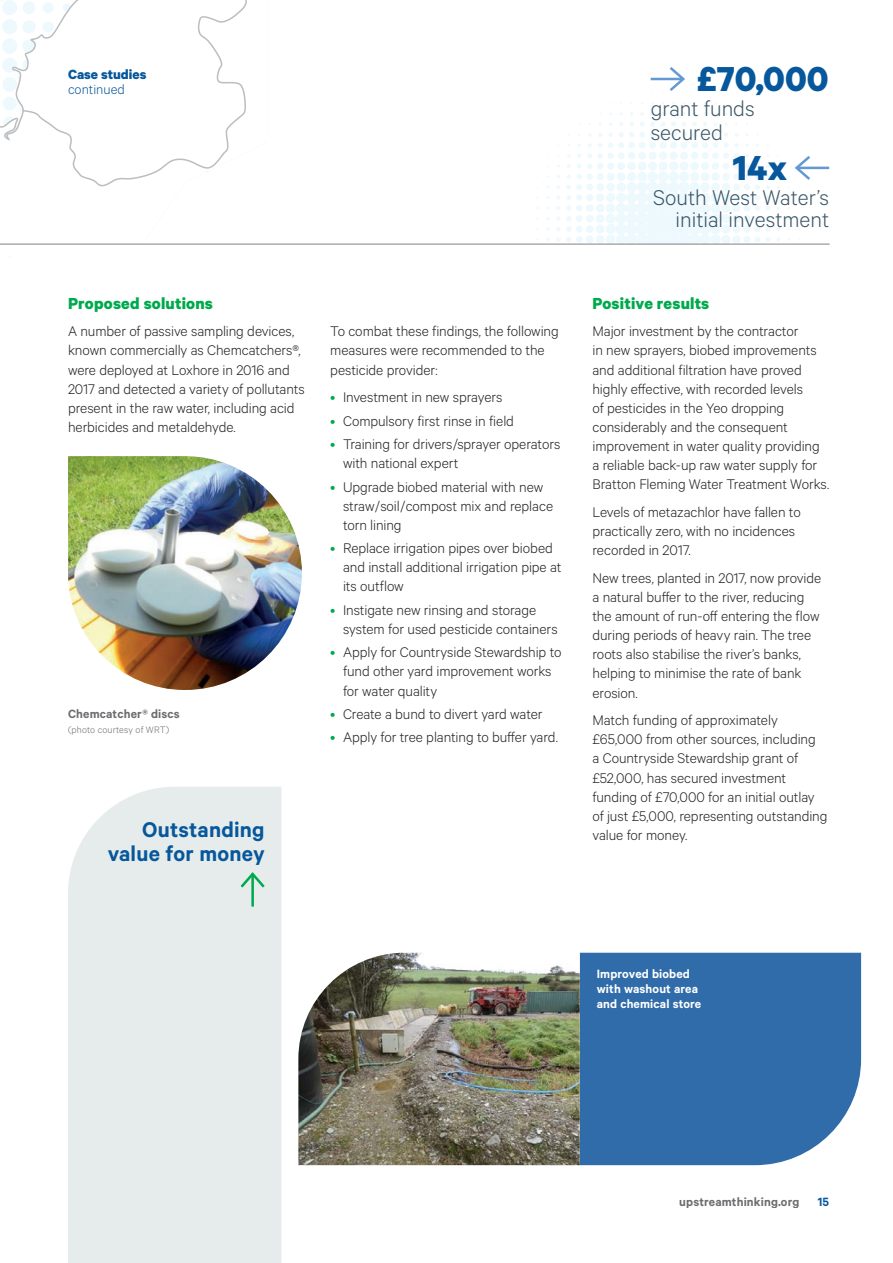
<style>
.page{position:relative;width:893px;height:1263px;background:#fff}
.page>*{position:absolute;margin:0;border:0;box-sizing:border-box;transform-origin:0 0}
.t1{font:700 39px "Calibre";color:#06579c}
.t2{font:300 24px/24px "Calibre";color:#3b5566}
.Section_header{font:600 24px/24px "Calibre";letter-spacing:.01em;color:#06579c;text-align:right}
.Sub_header{font:700 18px "Calibre";letter-spacing:.01em;color:#00a94d}
.Body{font:300 15.75px/19px "Calibre";letter-spacing:-.005em;color:#231f20}
.t3{font:700 15px "Calibre";color:#06579c}
.t4{font:300 15px "Calibre";color:#06579c}
.Captions{font:600 13.5px/15px "Calibre";letter-spacing:.01em;color:#fff}
.Captions-2{font:600 13.5px "Calibre";letter-spacing:.01em;color:#6c6d70}
.t5{font:600 13.5px "Calibre";color:#06579c}
.Captions-3{font:300 10.5px "Calibre";letter-spacing:.01em;color:#6c6d70}
.s1{color:#00a94d}
</style>
<div class="page">
<svg style="left:145px;top:0;width:120px;height:186px"></svg>
<svg style="left:0;top:0;width:145px;height:258px"></svg>
<div style="left:580px;top:953px;width:281px;height:212px;background:#306caa"></div>
<div style="left:68px;top:787px;width:213px;height:476px;background:#e6eceb"></div>
<img style="left:298px;top:953px;width:282px;height:212px">
<img style="left:68px;top:456px;width:234px;height:234px">
<svg style="left:526px;top:92px;width:284px;height:152px"></svg>
<hr style="left:0;top:244px;width:829px;height:1px;background:#808285">
<hr style="left:651px;top:78px;width:33px;height:2px;background:#6599d1">
<svg style="left:667px;top:67px;width:20px;height:27px"></svg>
<hr style="left:796px;top:167px;width:33px;height:2px;background:#6599d1">
<svg style="left:793px;top:153px;width:20px;height:30px"></svg>
<hr style="left:251px;top:874px;width:3px;height:32px;background:#00a94d">
<svg style="left:238px;top:870px;width:29px;height:20px"></svg>
<p class="t3" style="left:68px;top:65px;width:80px">Case studies</p>
<p class="t4" style="left:68px;top:81px;width:58px">continued</p>
<p class="Sub_header" style="left:68px;top:292px;width:146px">Proposed solutions</p>
<p class="Body" style="left:68px;top:321px;width:238px">A number of passive sampling devices, known commercially as Chemcatchers®, were deployed at Loxhore in 2016 and 2017 and detected a variety of pollutants present in the raw water, including acid herbicides and metaldehyde.</p>
<p class="Captions-2" style="left:68px;top:705px;width:113px">Chemcatcher® discs</p>
<p class="Captions-3" style="left:68px;top:723px;width:103px">(photo courtesy of WRT)</p>
<p class="Body" style="left:330px;top:321px;width:230px">To combat these findings, the following measures were recommended to the pesticide provider:</p>
<p class="Body" style="left:330px;top:387px;width:174px"><span class="s1">•</span> Investment in new sprayers</p>
<p class="Body" style="left:330px;top:410px;width:185px"><span class="s1">•</span> Compulsory first rinse in field</p>
<p class="Body" style="left:343px;top:434px;width:219px;text-indent:-13px"><span class="s1">•</span> Training for drivers/sprayer operators with national expert</p>
<p class="Body" style="left:343px;top:476px;width:212px;text-indent:-13px"><span class="s1">•</span> Upgrade biobed material with new straw/soil/compost mix and replace torn lining</p>
<p class="Body" style="left:343px;top:538px;width:220px;text-indent:-13px"><span class="s1">•</span> Replace irrigation pipes over biobed and install additional irrigation pipe at its outflow</p>
<p class="Body" style="left:343px;top:600px;width:216px;text-indent:-13px"><span class="s1">•</span> Instigate new rinsing and storage system for used pesticide containers</p>
<p class="Body" style="left:343px;top:642px;width:220px;text-indent:-13px"><span class="s1">•</span> Apply for Countryside Stewardship to fund other yard improvement works for water quality</p>
<p class="Body" style="left:330px;top:704px;width:214px"><span class="s1">•</span> Create a bund to divert yard water</p>
<p class="Body" style="left:330px;top:727px;width:229px"><span class="s1">•</span> Apply for tree planting to buffer yard.</p>
<p class="Section_header" style="left:108px;top:816px;width:158px">Outstanding value for money</p>
<h1 class="t1" style="left:697px;top:55px;width:133px">£70,000</h1>
<h2 class="t2" style="left:651px;top:95px;width:106px">grant funds secured</h2>
<h1 class="t1" style="left:733px;top:144px;width:56px">14x</h1>
<h2 class="t2" style="left:653px;top:185px;width:178px;line-height:22.5px;text-align:right">South West Water’s initial investment</h2>
<p class="Sub_header" style="left:592px;top:292px;width:118px">Positive results</p>
<p class="Body" style="left:592px;top:321px;width:238px">Major investment by the contractor<br>in new sprayers, biobed improvements and additional filtration have proved highly effective, with recorded levels<br>of pesticides in the Yeo dropping considerably and the consequent improvement in water quality providing a reliable back-up raw water supply for Bratton Fleming Water Treatment Works.</p>
<p class="Body" style="left:592px;top:502px;width:210px">Levels of metazachlor have fallen to practically zero, with no incidences recorded in 2017.</p>
<p class="Body" style="left:592px;top:568px;width:230px">New trees, planted in 2017, now provide a natural buffer to the river, reducing the amount of run-off entering the flow during periods of heavy rain. The tree roots also stabilise the river’s banks, helping to minimise the rate of bank erosion.</p>
<p class="Body" style="left:592px;top:710px;width:236px">Match funding of approximately £65,000 from other sources, including<br>a Countryside Stewardship grant of £52,000, has secured investment funding of £70,000 for an initial outlay of just £5,000, representing outstanding value for money.</p>
<p class="Captions" style="left:597px;top:966px;width:106px">Improved biobed with washout area and chemical store</p>
<p class="Captions-2" style="left:679px;top:1193px;width:122px">upstreamthinking.org</p>
<p class="t5" style="left:818px;top:1193px;width:13px">15</p>
</div>
